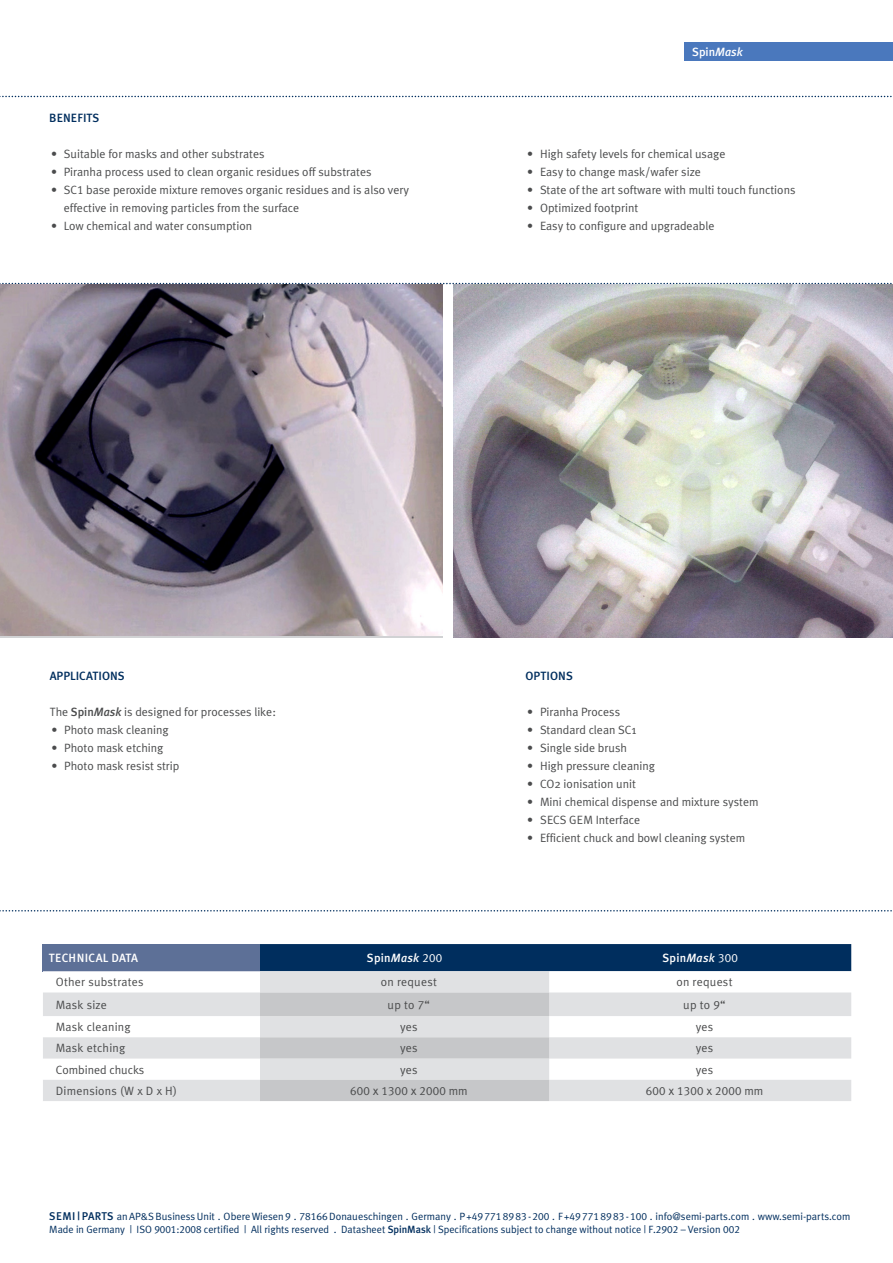
<style>
.page{position:relative;width:893px;height:1263px;background:#fff}
.page>*{position:absolute;margin:0;border:0;box-sizing:border-box;transform-origin:0 0}
.t1{font:12px/18px "Meta Plus";color:#4b4c4d}
.t2{font:12px "Meta Plus";letter-spacing:.02em;color:#4b4c4d}
.t3{font:500 12px "Meta Plus";letter-spacing:.02em;color:#fff}
.t4{font:12px "Meta Plus Caps";letter-spacing:.02em;color:#4b4c4d}
.t5{font:500 12px "Meta Plus";color:#002e5e}
.t6{font:10.5px/13.5px "Meta Plus";color:#002e5e}
.s1{font-family:"Meta Plus Caps"}
.s2{font-style:italic}
.s3{font-weight:500}
.s4{font-weight:500;font-style:italic}
.s5{font-family:"Meta Plus Caps";font-weight:400}
.s6{font-family:"Meta Plus"}
.s7{font-weight:500;font-size:11.25px}
</style>
<div class="page">
<div style="left:685px;top:43px;width:208px;height:18px;background:#4a78bd"></div>
<svg style="left:0;top:283px;width:892px;height:1px"></svg>
<svg style="left:0;top:910px;width:892px;height:1px"></svg>
<svg style="left:0;top:96px;width:892px;height:1px"></svg>
<img style="left:453px;top:285px;width:440px;height:353px">
<img style="left:0;top:285px;width:442px;height:351px">
<div style="left:43px;top:944px;width:217px;height:27px;background:#5d7097"></div>
<div style="left:260px;top:944px;width:591px;height:27px;background:#002e5e"></div>
<svg style="left:43px;top:971px;width:808px;height:130px;fill:#e0e1e3"></svg>
<svg style="left:260px;top:992px;width:289px;height:109px;background:#d0d1d3"></svg>
<p class="t5" style="left:49px;top:111px;width:52px">BENEFITS</p>
<p class="t1" style="left:51px;top:145px;width:215px">• Suitable for masks and other substrates</p>
<p class="t1" style="left:51px;top:163px;width:322px">• Piranha process used to clean organic residues off substrates</p>
<p class="t1" style="left:64px;top:181px;width:347px;text-indent:-13px">• SC<span class="s1">1</span> base peroxide mixture removes organic residues and is also very effective in removing particles from the surface</p>
<p class="t1" style="left:51px;top:217px;width:203px">• Low chemical and water consumption</p>
<p class="t3" style="left:692px;top:45px;width:52px">Spin<span class="s2">Mask</span></p>
<p class="t1" style="left:527px;top:145px;width:200px">• High safety levels for chemical usage</p>
<p class="t1" style="left:527px;top:163px;width:175px">• Easy to change mask/wafer size</p>
<p class="t1" style="left:527px;top:181px;width:270px">• State of the art software with multi touch functions</p>
<p class="t1" style="left:527px;top:199px;width:113px">• Optimized footprint</p>
<p class="t1" style="left:527px;top:217px;width:189px">• Easy to configure and upgradeable</p>
<p class="t5" style="left:50px;top:669px;width:77px">APPLICATIONS</p>
<p class="t1" style="left:50px;top:703px;width:228px">The <span class="s3">Spin</span><span class="s4">Mask</span> is designed for processes like:</p>
<p class="t1" style="left:51px;top:721px;width:119px">• Photo mask cleaning</p>
<p class="t1" style="left:51px;top:739px;width:114px">• Photo mask etching</p>
<p class="t1" style="left:51px;top:757px;width:130px">• Photo mask resist strip</p>
<p class="t5" style="left:526px;top:669px;width:49px">OPTIONS</p>
<p class="t1" style="left:527px;top:703px;width:94px">• Piranha Process</p>
<p class="t1" style="left:527px;top:721px;width:111px">• Standard clean SC1</p>
<p class="t1" style="left:527px;top:739px;width:101px">• Single side brush</p>
<p class="t1" style="left:527px;top:757px;width:129px">• High pressure cleaning</p>
<p class="t1" style="left:527px;top:775px;width:110px">• CO2 ionisation unit</p>
<p class="t1" style="left:527px;top:793px;width:233px">• Mini chemical dispense and mixture system</p>
<p class="t1" style="left:527px;top:811px;width:114px">• SECS GEM Interface</p>
<p class="t1" style="left:527px;top:829px;width:219px">• Efficient chuck and bowl cleaning system</p>
<p class="t3" style="left:49px;top:951px;width:91px">TECHNICAL DATA</p>
<p class="t3" style="left:367px;top:951px;width:77px">Spin<span class="s2">Mask</span> <span class="s5">200</span></p>
<p class="t3" style="left:663px;top:951px;width:77px">Spin<span class="s2">Mask</span> <span class="s5">300</span></p>
<p class="t2" style="left:56px;top:975px;width:89px">Other substrates</p>
<p class="t2" style="left:381px;top:975px;width:58px">on request</p>
<p class="t2" style="left:676px;top:975px;width:58px">on request</p>
<p class="t2" style="left:56px;top:997px;width:53px">Mask size</p>
<p class="t1" style="left:388px;top:995px;width:44px">up to <span class="s1">7“</span></p>
<p class="t1" style="left:683px;top:995px;width:44px">up to <span class="s1">9“</span></p>
<p class="t2" style="left:56px;top:1020px;width:76px">Mask cleaning</p>
<p class="t1" style="left:400px;top:1018px;width:19px">yes</p>
<p class="t1" style="left:696px;top:1018px;width:19px">yes</p>
<p class="t2" style="left:56px;top:1041px;width:71px">Mask etching</p>
<p class="t1" style="left:400px;top:1039px;width:19px">yes</p>
<p class="t1" style="left:696px;top:1039px;width:19px">yes</p>
<p class="t1" style="left:56px;top:1060px;width:90px">Combined chucks</p>
<p class="t1" style="left:400px;top:1060px;width:19px">yes</p>
<p class="t1" style="left:696px;top:1060px;width:19px">yes</p>
<p class="t2" style="left:56px;top:1084px;width:123px">Dimensions (W x D x H)</p>
<p class="t4" style="left:350px;top:1084px;width:119px">600 x 1300 x 2000 <span class="s6">mm</span></p>
<p class="t4" style="left:646px;top:1084px;width:119px">600 x 1300 x 2000 <span class="s6">mm</span></p>
<p class="t6" style="left:49px;top:1209px;width:803px"><span class="s7">SEMI | PARTS</span> an AP&amp;S Business Unit . Obere Wiesen <span class="s1">9</span> . <span class="s1">78166</span> Donaueschingen . Germany . P +<span class="s1">49 771 8983-200</span> . F <span class="s1">+49 771 8983-100</span> . info@semi-parts.com . www.semi-parts.com<br>Made in Germany | ISO <span class="s1">9001:2008</span> certified | All rights reserved . Datasheet <span class="s3">SpinMask</span> | Specifications subject to change without notice | F<span class="s1">.2902</span> – Version <span class="s1">002</span></p>
</div>
